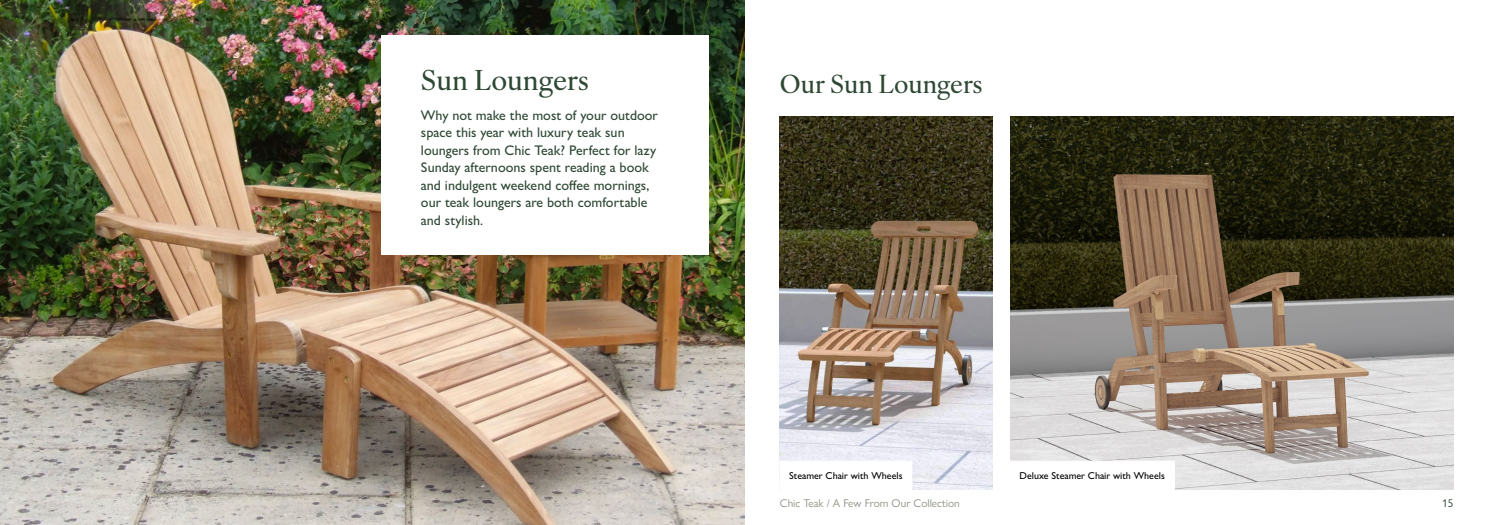
<style>
.page{position:relative;width:1489px;height:525px;background:#fff}
.page>*{position:absolute;margin:0;border:0;box-sizing:border-box;transform-origin:0 0}
.t1{font:500 27.5px "Ivy Ora Text";color:#2e4834}
.t2{font:500 25px "Ivy Ora Text";color:#2e4834}
.t3{font:500 14px/17.5px "Gill Sans Nova";color:#2e4834}
.t4{font:11.25px "Gill Sans Nova";color:#8b9385}
.t5{font:11.25px "Gill Sans Nova";color:#2e4834}
.t6{font:500 10px "Gill Sans Nova";color:#000}
</style>
<div class="page">
<img style="left:0;top:0;width:744px;height:524px">
<img style="left:1010px;top:116px;width:443px;height:373px">
<img style="left:780px;top:116px;width:212px;height:373px">
<div style="left:381px;top:35px;width:328px;height:220px;background:#fff"></div>
<div style="left:779px;top:460px;width:133px;height:29px;background:#fff;border:1px solid #fff"></div>
<div style="left:1010px;top:460px;width:164px;height:29px;background:#fff;border:1px solid #fff"></div>
<h1 class="t1" style="left:421px;top:58px;width:169px">Sun Loungers</h1>
<h2 class="t2" style="left:780px;top:64px;width:204px">Our Sun Loungers</h2>
<p class="t3" style="left:421px;top:106px;width:238px">Why not make the most of your outdoor space this year with luxury teak sun loungers from Chic Teak? Perfect for lazy Sunday afternoons spent reading a book and indulgent weekend coffee mornings, our teak loungers are both comfortable and stylish.</p>
<p class="t6" style="left:789px;top:469px;width:115px">Steamer Chair with Wheels</p>
<p class="t6" style="left:1019px;top:469px;width:147px">Deluxe Steamer Chair with Wheels</p>
<p class="t4" style="left:780px;top:496px;width:181px">Chic Teak / A Few From Our Collection</p>
<p class="t5" style="left:1442px;top:496px;width:13px">15</p>
</div>
